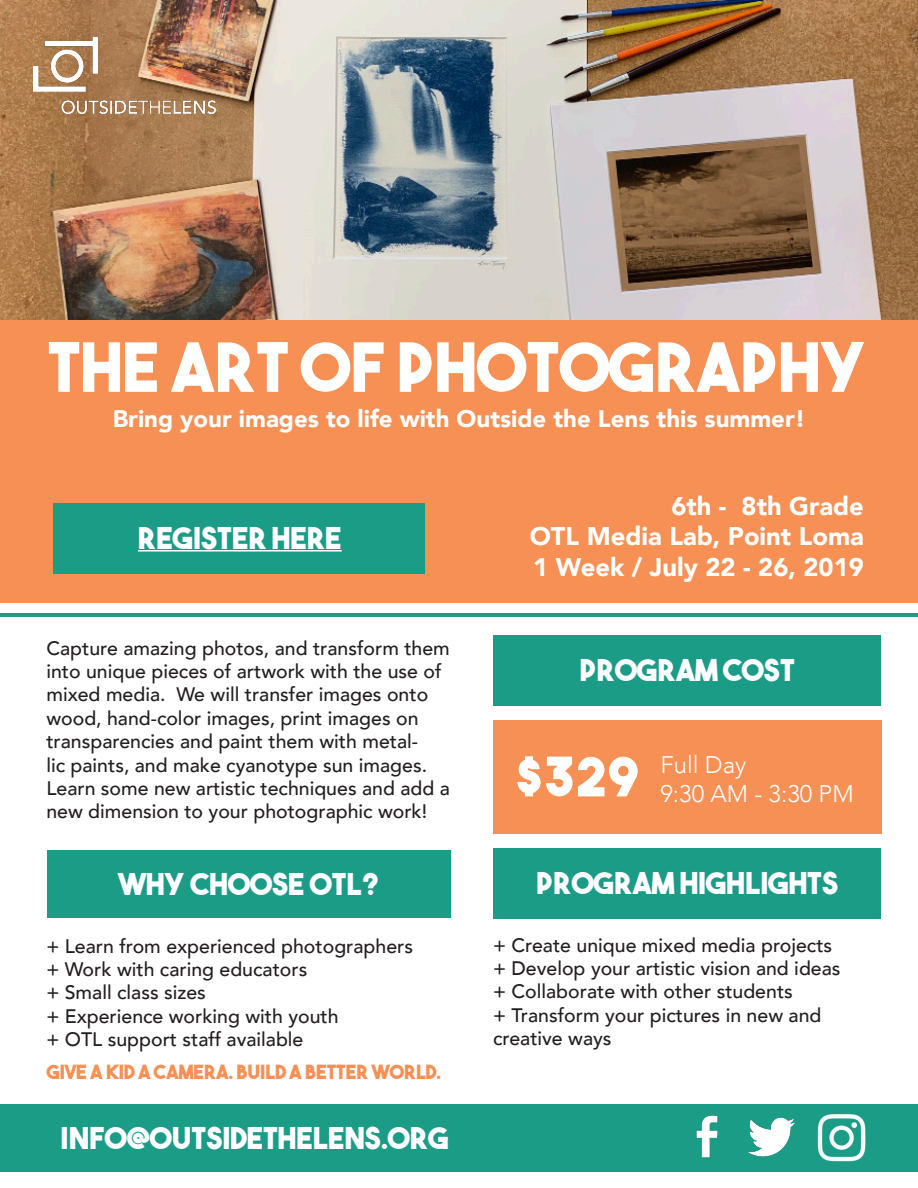
<style>
.page{position:relative;width:918px;height:1188px;background:#fff}
.page>*{position:absolute;margin:0;border:0;box-sizing:border-box;transform-origin:0 0}
.t1{font:67.5px "The Bold Font";color:#fff}
.t2{font:54px "The Bold Font";color:#fff}
.t3{font:30px "The Bold Font";color:#fff}
.t4{font:900 25.5px "Avenir";color:#fff}
.t5{font:900 24px "Avenir";color:#fff}
.t6{font:300 24px "Avenir";color:#fff}
.t7{font:500 19.5px/23.4px "Avenir";color:#231f20}
.t8{font:19.5px "The Bold Font";color:#f69054}
</style>
<div class="page">
<img style="left:0;top:0;width:918px;height:320px">
<div style="left:0;top:320px;width:918px;height:282px;background:#f69054"></div>
<div style="left:493px;top:721px;width:388px;height:113px;background:#f69054"></div>
<div style="left:47px;top:850px;width:403px;height:67px;background:#1b9c87"></div>
<div style="left:493px;top:635px;width:387px;height:70px;background:#1b9c87"></div>
<div style="left:493px;top:849px;width:387px;height:70px;background:#1b9c87"></div>
<div style="left:54px;top:503px;width:371px;height:70px;background:#1b9c87"></div>
<hr style="left:138px;top:550px;width:204px;height:2px;background:#fff">
<hr style="left:0;top:614px;width:918px;height:3px;background:#1b9c87">
<div style="left:0;top:1104px;width:918px;height:67px;background:#1b9c87"></div>
<img style="left:748px;top:1117px;width:48px;height:40px">
<img style="left:696px;top:1115px;width:22px;height:43px">
<img style="left:817px;top:1114px;width:49px;height:48px">
<img style="left:34px;top:37px;width:183px;height:84px">
<p class="t1" style="left:47px;top:325px;width:822px">THE ART OF PHOTOGRAPHY</p>
<p class="t5" style="left:113px;top:398px;width:694px">Bring your images to life with Outside the Lens this summer!</p>
<p class="t3" style="left:138px;top:519px;width:205px">REGISTER HERE</p>
<p class="t7" style="left:46px;top:635px;width:405px">Capture amazing photos, and transform them into unique pieces of artwork with the use of mixed media. We will transfer images onto wood, hand-color images, print images on transparencies and paint them with metal-<br>lic paints, and make cyanotype sun images.<br>Learn some new artistic techniques and add a new dimension to your photographic work!</p>
<p class="t3" style="left:119px;top:865px;width:262px">WHY CHOOSE OTL?</p>
<p class="t7" style="left:46px;top:933px;width:368px">+ Learn from experienced photographers</p>
<p class="t7" style="left:46px;top:956px;width:262px">+ Work with caring educators</p>
<p class="t7" style="left:46px;top:980px;width:161px">+ Small class sizes</p>
<p class="t7" style="left:46px;top:1003px;width:294px">+ Experience working with youth</p>
<p class="t7" style="left:46px;top:1027px;width:259px">+ OTL support staff available</p>
<p class="t8" style="left:47px;top:1060px;width:396px">GIVE A KID A CAMERA. BUILD A BETTER WORLD.</p>
<p class="t3" style="left:61px;top:1119px;width:390px">INFO@OUTSIDETHELENS.ORG</p>
<p class="t4" style="left:671px;top:484px;width:194px">6th - 8th Grade</p>
<p class="t4" style="left:530px;top:515px;width:336px">OTL Media Lab, Point Loma</p>
<p class="t4" style="left:533px;top:545px;width:332px">1 Week / July 22 - 26, 2019</p>
<p class="t3" style="left:579px;top:651px;width:217px">PROGRAM COST</p>
<p class="t2" style="left:515px;top:743px;width:126px">$329</p>
<p class="t6" style="left:660px;top:750px;width:87px">Full Day</p>
<p class="t6" style="left:660px;top:779px;width:195px">9:30 AM - 3:30 PM</p>
<p class="t3" style="left:536px;top:865px;width:304px">PROGRAM HIGHLIGHTS</p>
<p class="t7" style="left:493px;top:932px;width:341px">+ Create unique mixed media projects</p>
<p class="t7" style="left:493px;top:955px;width:349px">+ Develop your artistic vision and ideas</p>
<p class="t7" style="left:493px;top:979px;width:301px">+ Collaborate with other students</p>
<p class="t7" style="left:493px;top:1002px;width:330px">+ Transform your pictures in new and</p>
<p class="t7" style="left:493px;top:1026px;width:120px">creative ways</p>
</div>
